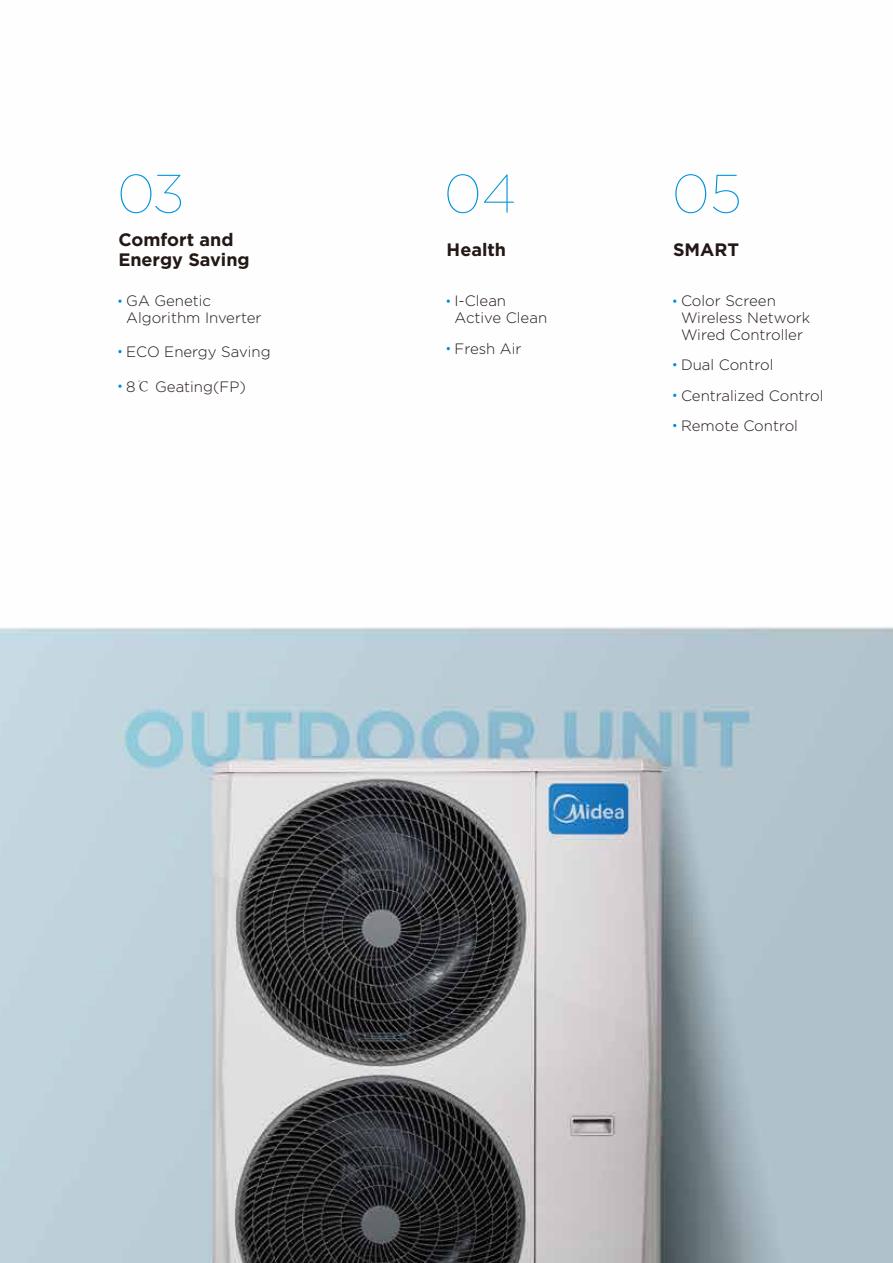
<style>
.page{position:relative;width:893px;height:1263px;background:#fff}
.page>*{position:absolute;margin:0;border:0;box-sizing:border-box;transform-origin:0 0}
.t1{font:100 54px "Gotham";color:#0092d8}
.t2{font:700 18px/19.8px "Gotham";color:#221815}
.t3{font:300 15px/16.8px "Gotham";color:#221815}
.s1{font-family:"Adobe Song Std"}
</style>
<div class="page">
<img style="left:0;top:300px;width:893px;height:963px">
<svg style="left:118px;top:299px;width:4px;height:4px"></svg>
<svg style="left:118px;top:350px;width:4px;height:3px"></svg>
<svg style="left:118px;top:384px;width:4px;height:4px"></svg>
<svg style="left:447px;top:299px;width:3px;height:4px"></svg>
<svg style="left:673px;top:299px;width:3px;height:4px"></svg>
<h1 class="t1" style="left:117px;top:160px;width:68px">03</h1>
<p class="t2" style="left:118px;top:230px;width:133px">Comfort and<br>Energy Saving</p>
<p class="t3" style="left:126px;top:292px;width:137px">GA Genetic<br>Algorithm Inverter</p>
<p class="t3" style="left:126px;top:343px;width:146px">ECO Energy Saving</p>
<p class="t3" style="left:126px;top:377px;width:121px">8<span class="s1">℃</span> Geating(FP)</p>
<h1 class="t1" style="left:444px;top:160px;width:73px">04</h1>
<p class="t2" style="left:447px;top:240px;width:61px">Health</p>
<p class="t3" style="left:454px;top:292px;width:94px">I-Clean<br>Active Clean</p>
<p class="t3" style="left:454px;top:340px;width:68px">Fresh Air</p>
<h1 class="t1" style="left:672px;top:160px;width:72px">05</h1>
<p class="t2" style="left:673px;top:240px;width:68px">SMART</p>
<p class="t3" style="left:681px;top:292px;width:131px">Color Screen<br>Wireless Network<br>Wired Controller</p>
<p class="t3" style="left:681px;top:349px;width:144px;line-height:30.6px">Dual Control<br>Centralized Control<br>Remote Control</p>
</div>
